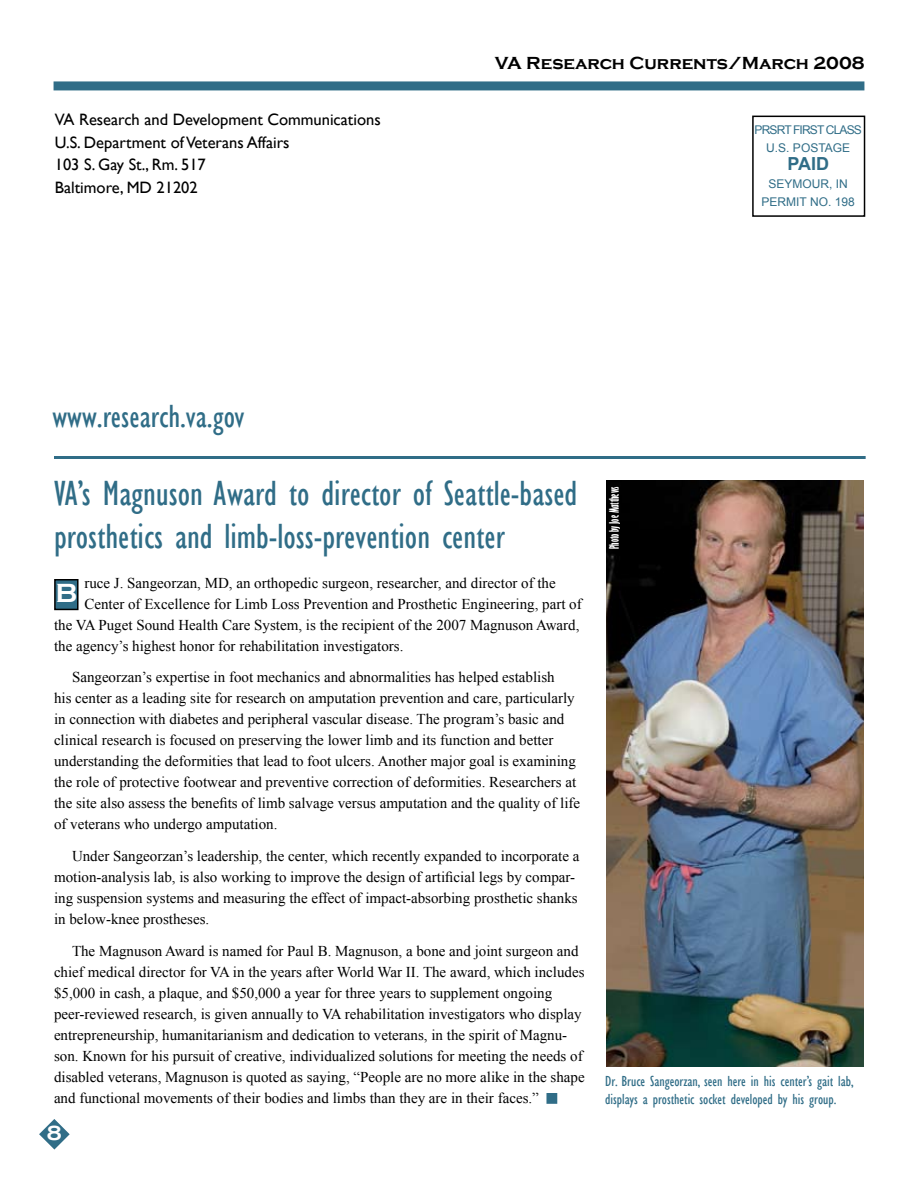
<style>
.page{position:relative;width:918px;height:1188px;background:#fff}
.page>*{position:absolute;margin:0;border:0;box-sizing:border-box;transform-origin:0 0}
.t1{font:condensed 36px/43.2px "Gill Sans";color:#306d87}
.t2{font:condensed 33px "Gill Sans";color:#306d87}
.t3{font:700 27px "Copperplate Gothic";color:#fff}
.t4{font:700 21px "Copperplate Gothic";color:#fff}
.t5{font:700 18px "Copperplate Gothic";color:#000}
.t6{font:700 18px "Arial";color:#306d87}
.t7{font:16.5px/22.5px "Gill Sans";color:#000}
.t8{font:15px/21px "Times New Roman";color:#000}
.t9{font:condensed 15px/18px "Gill Sans";color:#306d87}
.t10{font:12px/18px "Arial";letter-spacing:-.07em;color:#306d87;text-align:center}
.t11{font:12px/18px "Arial";color:#306d87;text-align:center}
.t12{font:700 extra-condensed 12px "Gill Sans";color:#fff}
</style>
<div class="page">
<div style="left:54px;top:81px;width:810px;height:9px;background:#306d87"></div>
<svg style="left:39px;top:1119px;width:31px;height:31px"></svg>
<hr style="left:54px;top:456px;width:812px;height:3px;background:#306d87">
<div style="left:752px;top:116px;width:113px;height:101px;border:2px solid #000"></div>
<div style="left:547px;top:1094px;width:10px;height:9px;background:#306d87"></div>
<div style="left:546px;top:1093px;width:11px;height:11px;border:2px solid #306d87"></div>
<img style="left:606px;top:480px;width:257px;height:586px">
<div style="left:55px;top:580px;width:23px;height:29px;background:#306d87"></div>
<div style="left:54px;top:579px;width:25px;height:31px;border:2px solid #000"></div>
<p class="t5" style="left:495px;top:53px;width:372px">VA Research Currents/March 2008</p>
<p class="t7" style="left:55px;top:109px;width:327px">VA Research and Development Communications<br>U.S. Department of Veterans Affairs<br>103 S. Gay St., Rm. 517<br>Baltimore, MD 21202</p>
<p class="t10" style="left:755px;top:121px;width:109px">PRSRT FIRST CLASS<br>U.S. POSTAGE</p>
<p class="t6" style="left:787px;top:152px;width:43px">PAID</p>
<p class="t11" style="left:762px;top:175px;width:95px">SEYMOUR, IN<br>PERMIT NO. 198</p>
<h2 class="t2" style="left:52px;top:397px;width:193px">www.research.va.gov</h2>
<h1 class="t1" style="left:54px;top:472px;width:525px">VA’s Magnuson Award to director of Seattle-based prosthetics and limb-loss-prevention center</h1>
<p class="t12" style="left:607px;top:549px;width:64px;rotate:-90deg">Photo by Joe Matthews</p>
<p class="t8" style="left:84px;top:572px;width:473px">ruce J. Sangeorzan, MD, an orthopedic surgeon, researcher, and director of the</p>
<p class="t8" style="left:84px;top:593px;width:499px">Center of Excellence for Limb Loss Prevention and Prosthetic Engineering, part of</p>
<p class="t8" style="left:54px;top:614px;width:527px">the VA Puget Sound Health Care System, is the recipient of the 2007 Magnuson Award,</p>
<p class="t8" style="left:54px;top:635px;width:351px">the agency’s highest honor for rehabilitation investigators.</p>
<p class="t8" style="left:54px;top:667px;width:528px;text-indent:18px">Sangeorzan’s expertise in foot mechanics and abnormalities has helped establish<br>his center as a leading site for research on amputation prevention and care, particularly in connection with diabetes and peripheral vascular disease. The program’s basic and clinical research is focused on preserving the lower limb and its function and better understanding the deformities that lead to foot ulcers. Another major goal is examining the role of protective footwear and preventive correction of deformities. Researchers at the site also assess the benefits of limb salvage versus amputation and the quality of life of veterans who undergo amputation.</p>
<p class="t8" style="left:54px;top:846px;width:527px;text-indent:18px">Under Sangeorzan’s leadership, the center, which recently expanded to incorporate a motion-analysis lab, is also working to improve the design of artificial legs by compar&shy;ing suspension systems and measuring the effect of impact-absorbing prosthetic shanks in below-knee prostheses.</p>
<p class="t8" style="left:54px;top:940px;width:532px;text-indent:18px">The Magnuson Award is named for Paul B. Magnuson, a bone and joint surgeon and chief medical director for VA in the years after World War II. The award, which includes $5,000 in cash, a plaque, and $50,000 a year for three years to supplement ongoing peer-reviewed research, is given annually to VA rehabilitation investigators who display entrepreneurship, humanitarianism and dedication to veterans, in the spirit of Magnu&shy;son. Known for his pursuit of creative, individualized solutions for meeting the needs of disabled veterans, Magnuson is quoted as saying, “People are no more alike in the shape and functional movements of their bodies and limbs than they are in their faces.”</p>
<h3 class="t3" style="left:56px;top:578px;width:23px">B</h3>
<p class="t9" style="left:605px;top:1072px;width:250px">Dr. Bruce Sangeorzan, seen here in his center’s gait lab, displays a prosthetic socket developed by his group.</p>
<h3 class="t4" style="left:47px;top:1121px;width:16px">8</h3>
</div>
